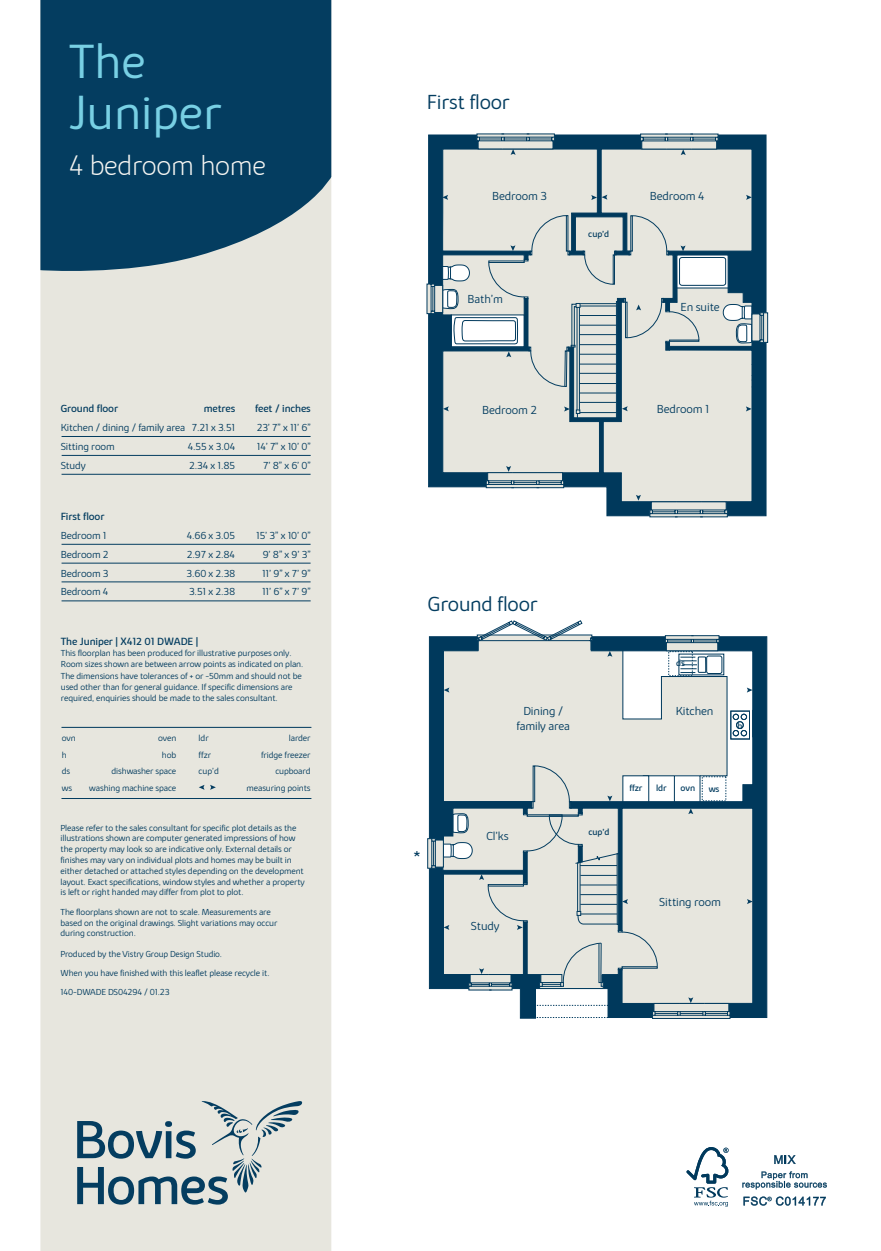
<style>
.page{position:relative;width:881px;height:1251px;background:#fff}
.page>*{position:absolute;margin:0;border:0;box-sizing:border-box;transform-origin:0 0}
.t1{font:300 49.5px/51px "Bovis Sans";color:#78d0e4}
.t2{font:200 28.5px "Bovis Sans";letter-spacing:-.01em;color:#f5f5f2}
.t3{font:300 21px "Bovis Sans";letter-spacing:-.01em;color:#043d60}
.t4{font:300 12px/14.4px "Bovis Sans";letter-spacing:-.01em;color:#043d60;text-align:center}
.t5{font:300 10.5px "Bovis Sans";letter-spacing:-.01em;color:#043d60}
.t6{font:10.5px "Bovis Sans";letter-spacing:-.01em;color:#043d60}
.t7{font:300 9px/16.5px "Bovis Sans";letter-spacing:-.01em;color:#043d60}
.t8{font:9px "Bovis Sans";letter-spacing:-.01em;color:#043d60}
</style>
<div class="page">
<div style="left:40px;top:276px;width:291px;height:974px;background:#e7e6de"></div>
<svg style="left:40px;top:0;width:291px;height:276px;fill:#043d60"></svg>
<hr style="left:61px;top:727px;width:250px;height:1px;background:#043d60">
<hr style="left:61px;top:798px;width:250px;height:1px;background:#043d60">
<svg style="left:199px;top:784px;width:5px;height:5px"></svg>
<svg style="left:210px;top:784px;width:6px;height:5px"></svg>
<hr style="left:61px;top:474px;width:249px;height:1px;background:#043d60">
<hr style="left:61px;top:436px;width:249px;height:1px;background:#043d60">
<hr style="left:62px;top:455px;width:248px;height:1px;background:#043d60">
<hr style="left:61px;top:562px;width:249px;height:1px;background:#043d60">
<hr style="left:61px;top:581px;width:249px;height:1px;background:#043d60">
<hr style="left:61px;top:544px;width:249px;height:1px;background:#043d60">
<hr style="left:61px;top:600px;width:249px;height:1px;background:#043d60">
<svg style="left:468px;top:636px;width:299px;height:382px"></svg>
<svg style="left:428px;top:134px;width:338px;height:382px"></svg>
<svg style="left:649px;top:501px;width:78px;height:16px"></svg>
<svg style="left:722px;top:304px;width:45px;height:39px"></svg>
<svg style="left:652px;top:997px;width:78px;height:21px"></svg>
<svg style="left:427px;top:620px;width:334px;height:370px"></svg>
<svg style="left:640px;top:134px;width:78px;height:21px"></svg>
<svg style="left:476px;top:133px;width:78px;height:22px"></svg>
<svg style="left:745px;top:195px;width:6px;height:5px"></svg>
<svg style="left:442px;top:195px;width:6px;height:5px"></svg>
<svg style="left:591px;top:195px;width:16px;height:5px"></svg>
<svg style="left:485px;top:466px;width:79px;height:22px"></svg>
<svg style="left:635px;top:495px;width:5px;height:5px"></svg>
<svg style="left:426px;top:215px;width:273px;height:204px"></svg>
<svg style="left:745px;top:406px;width:6px;height:5px"></svg>
<svg style="left:77px;top:1099px;width:225px;height:105px"></svg>
<svg style="left:686px;top:1147px;width:42px;height:59px"></svg>
<svg style="left:774px;top:1155px;width:21px;height:8px"></svg>
<svg style="left:742px;top:1171px;width:84px;height:18px"></svg>
<svg style="left:743px;top:1196px;width:82px;height:9px"></svg>
<h1 class="t1" style="left:69px;top:36px;width:154px">The<br>Juniper</h1>
<h2 class="t2" style="left:69px;top:149px;width:198px">4 bedroom home</h2>
<p class="t6" style="left:61px;top:402px;width:59px">Ground floor</p>
<p class="t6" style="left:204px;top:402px;width:33px">metres</p>
<p class="t6" style="left:255px;top:402px;width:57px">feet / inches</p>
<p class="t5" style="left:61px;top:421px;width:176px">Kitchen / dining / family area 7.21 x 3.51</p>
<p class="t5" style="left:256px;top:421px;width:55px">23’ 7” x 11’ 6”</p>
<p class="t5" style="left:61px;top:440px;width:56px">Sitting room</p>
<p class="t5" style="left:188px;top:440px;width:49px">4.55 x 3.04</p>
<p class="t5" style="left:257px;top:440px;width:55px">14’ 7” x 10’ 0”</p>
<p class="t5" style="left:61px;top:459px;width:26px">Study</p>
<p class="t5" style="left:189px;top:459px;width:47px">2.34 x 1.85</p>
<p class="t5" style="left:263px;top:459px;width:49px">7’ 8” x 6’ 0”</p>
<p class="t6" style="left:61px;top:510px;width:45px">First floor</p>
<p class="t5" style="left:61px;top:529px;width:47px">Bedroom 1</p>
<p class="t5" style="left:187px;top:529px;width:50px">4.66 x 3.05</p>
<p class="t5" style="left:256px;top:529px;width:56px">15’ 3” x 10’ 0”</p>
<p class="t5" style="left:61px;top:548px;width:50px">Bedroom 2</p>
<p class="t5" style="left:187px;top:548px;width:50px">2.97 x 2.84</p>
<p class="t5" style="left:262px;top:548px;width:49px">9’ 8” x 9’ 3”</p>
<p class="t5" style="left:61px;top:567px;width:49px">Bedroom 3</p>
<p class="t5" style="left:186px;top:567px;width:50px">3.60 x 2.38</p>
<p class="t5" style="left:262px;top:567px;width:50px">11’ 9” x 7’ 9”</p>
<p class="t5" style="left:61px;top:585px;width:49px">Bedroom 4</p>
<p class="t5" style="left:189px;top:585px;width:48px">3.51 x 2.38</p>
<p class="t5" style="left:262px;top:585px;width:50px">11’ 6” x 7’ 9”</p>
<p class="t6" style="left:61px;top:635px;width:139px">The Juniper | X412 01 DWADE |</p>
<p class="t7" style="left:61px;top:647px;width:244px;line-height:11.2px">This floorplan has been produced for illustrative purposes only.<br>Room sizes shown are between arrow points as indicated on plan.<br>The dimensions have tolerances of + or -50mm and should not be used other than for general guidance. If specific dimensions are required, enquiries should be made to the sales consultant.</p>
<p class="t7" style="left:62px;top:729px;width:16px">ovn h ds ws</p>
<p class="t7" style="left:246px;top:729px;width:66px;text-align:right">larder<br>fridge freezer cupboard measuring points</p>
<p class="t7" style="left:198px;top:729px;width:22px">ldr ffzr cup’d</p>
<p class="t7" style="left:89px;top:729px;width:88px;text-align:right">oven<br>hob<br>dishwasher space washing machine space</p>
<p class="t7" style="left:60px;top:821px;width:246px;line-height:10.8px">Please refer to the sales consultant for specific plot details as the illustrations shown are computer generated impressions of how the property may look so are indicative only. External details or finishes may vary on individual plots and homes may be built in either detached or attached styles depending on the development layout. Exact specifications, window styles and whether a property is left or right handed may differ from plot to plot.</p>
<p class="t7" style="left:60px;top:906px;width:218px;line-height:10.8px">The floorplans shown are not to scale. Measurements are based on the original drawings. Slight variations may occur during construction.</p>
<p class="t7" style="left:60px;top:943px;width:210px;line-height:19.4px">Produced by the Vistry Group Design Studio.<br>When you have finished with this leaflet please recycle it.<br>140-DWADE DS04294 / 01.23</p>
<h3 class="t3" style="left:427px;top:90px;width:84px">First floor</h3>
<h3 class="t4" style="left:492px;top:189px;width:56px">Bedroom 3</h3>
<h3 class="t4" style="left:649px;top:189px;width:56px">Bedroom 4</h3>
<p class="t8" style="left:588px;top:229px;width:22px">cup’d</p>
<h3 class="t4" style="left:467px;top:291px;width:37px">Bath’m</h3>
<h3 class="t4" style="left:482px;top:402px;width:56px">Bedroom 2</h3>
<h3 class="t4" style="left:680px;top:299px;width:41px">En suite</h3>
<h3 class="t4" style="left:656px;top:401px;width:54px">Bedroom 1</h3>
<h3 class="t3" style="left:427px;top:591px;width:111px">Ground floor</h3>
<p class="t8" style="left:675px;top:658px;width:10px">ds</p>
<h3 class="t4" style="left:516px;top:703px;width:55px">Dining / family area</h3>
<h3 class="t4" style="left:675px;top:703px;width:39px">Kitchen</h3>
<p class="t8" style="left:737px;top:720px;width:7px">h</p>
<h3 class="t4" style="left:486px;top:828px;width:24px">Cl’ks</h3>
<p class="t8" style="left:588px;top:825px;width:22px">cup’d</p>
<p class="t8" style="left:629px;top:782px;width:15px">ffzr</p>
<p class="t8" style="left:656px;top:782px;width:12px">ldr</p>
<p class="t8" style="left:680px;top:782px;width:16px">ovn</p>
<p class="t8" style="left:708px;top:783px;width:12px">ws</p>
<h3 class="t4" style="left:471px;top:918px;width:30px">Study</h3>
<h3 class="t4" style="left:659px;top:894px;width:63px">Sitting room</h3>
</div>
